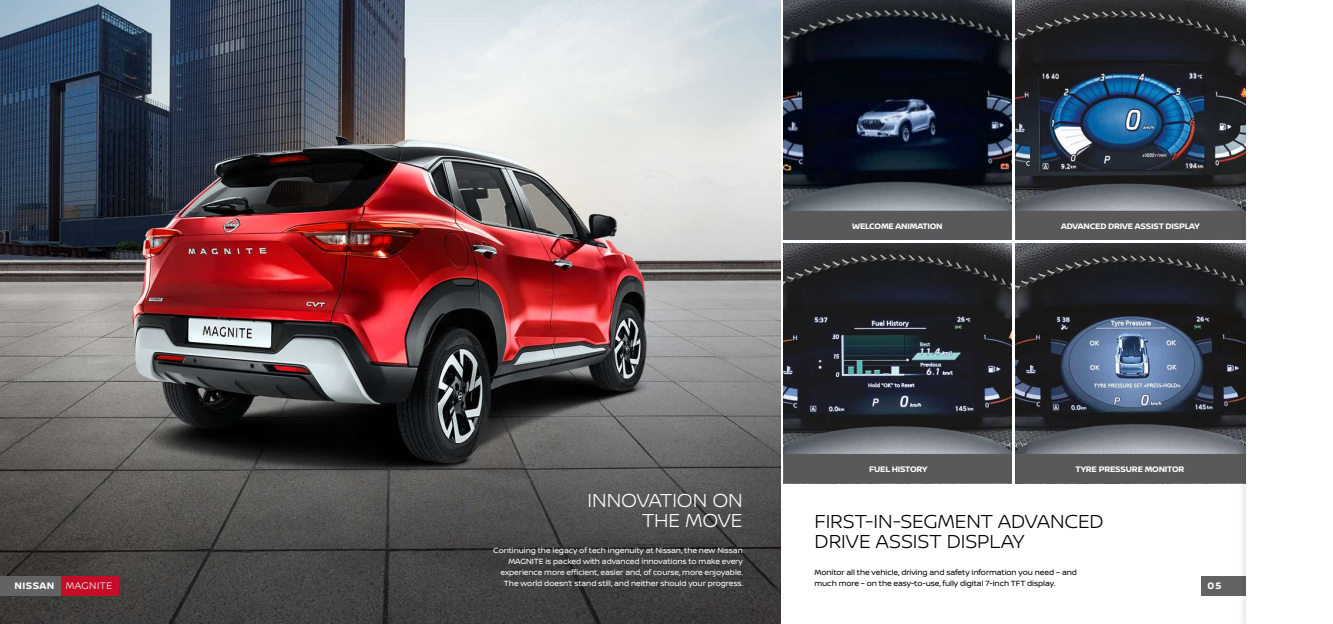
<style>
.page{position:relative;width:1333px;height:624px;background:#fff}
.page>*{position:absolute;margin:0;border:0;box-sizing:border-box;transform-origin:0 0}
.t1{font:300 20px/20px "Nissan Brand";letter-spacing:-.005em;color:#000}
.t2{font:300 20px/20px "Nissan Brand";letter-spacing:-.005em;color:#fff;text-align:right}
.t3{font:300 10px "Nissan Brand";letter-spacing:.05em;color:#fff}
.t4{font:700 10px "Nissan Brand";color:#fff}
.t5{font:700 8.5px "Nissan Brand";letter-spacing:-.02em;color:#fff}
.t6{font:8px/11px "Nissan Brand";letter-spacing:-.01em;color:#fff;text-align:right}
.t7{font:8px "Nissan Brand";letter-spacing:-.01em;color:#000}
.s1{font-weight:700}
</style>
<div class="page">
<img style="left:1015px;top:243px;width:222px;height:211px">
<div style="left:1015px;top:454px;width:232px;height:29px;background:#59595c"></div>
<img style="left:1015px;top:0;width:222px;height:211px">
<div style="left:1015px;top:211px;width:230px;height:29px;background:#59595c"></div>
<img style="left:0;top:0;width:780px;height:624px">
<div style="left:1200px;top:576px;width:46px;height:19px;background:#646363"></div>
<img style="left:783px;top:0;width:228px;height:211px">
<div style="left:60px;top:576px;width:58px;height:19px;background:#c40e29"></div>
<div style="left:0;top:576px;width:60px;height:19px;background:#646363"></div>
<div style="left:783px;top:211px;width:228px;height:29px;background:#59595c"></div>
<img style="left:783px;top:243px;width:228px;height:211px">
<div style="left:783px;top:454px;width:228px;height:29px;background:#59595c"></div>
<div style="left:1237px;top:0;width:95px;height:624px;background:#000;opacity:.1"></div>
<div style="left:1246px;top:0;width:86px;height:624px;background:#fff"></div>
<p class="t5" style="left:852px;top:219px;width:92px">WELCOME ANIMATION</p>
<p class="t5" style="left:869px;top:462px;width:60px">FUEL HISTORY</p>
<p class="t5" style="left:1060px;top:219px;width:140px">ADVANCED DRIVE ASSIST DISPLAY</p>
<p class="t5" style="left:1075px;top:462px;width:110px">TYRE PRESSURE MONITOR</p>
<h1 class="t2" style="left:587px;top:489px;width:157px">INNOVATION ON<br>THE MOVE</h1>
<p class="t6" style="left:493px;top:544px;width:251px">Continuing the legacy of tech ingenuity at Nissan, the new Nissan MAGNITE is packed with advanced innovations to make every experience more efficient, easier and, of course, more enjoyable.<br>The world doesn’t stand still, and neither should your progress.</p>
<h1 class="t1" style="left:814px;top:510px;width:291px">FIRST-IN-SEGMENT ADVANCED<br>DRIVE ASSIST DISPLAY</h1>
<p class="t7" style="left:814px;top:566px;width:264px">Monitor all the vehicle, driving and safety information you need – and</p>
<p class="t3" style="left:14px;top:578px;width:99px"><span class="s1">NISSAN</span> MAGNITE</p>
<p class="t7" style="left:814px;top:577px;width:242px">much more – on the easy-to-use, fully digital 7-inch TFT display.</p>
<p class="t4" style="left:1207px;top:579px;width:15px">05</p>
</div>
